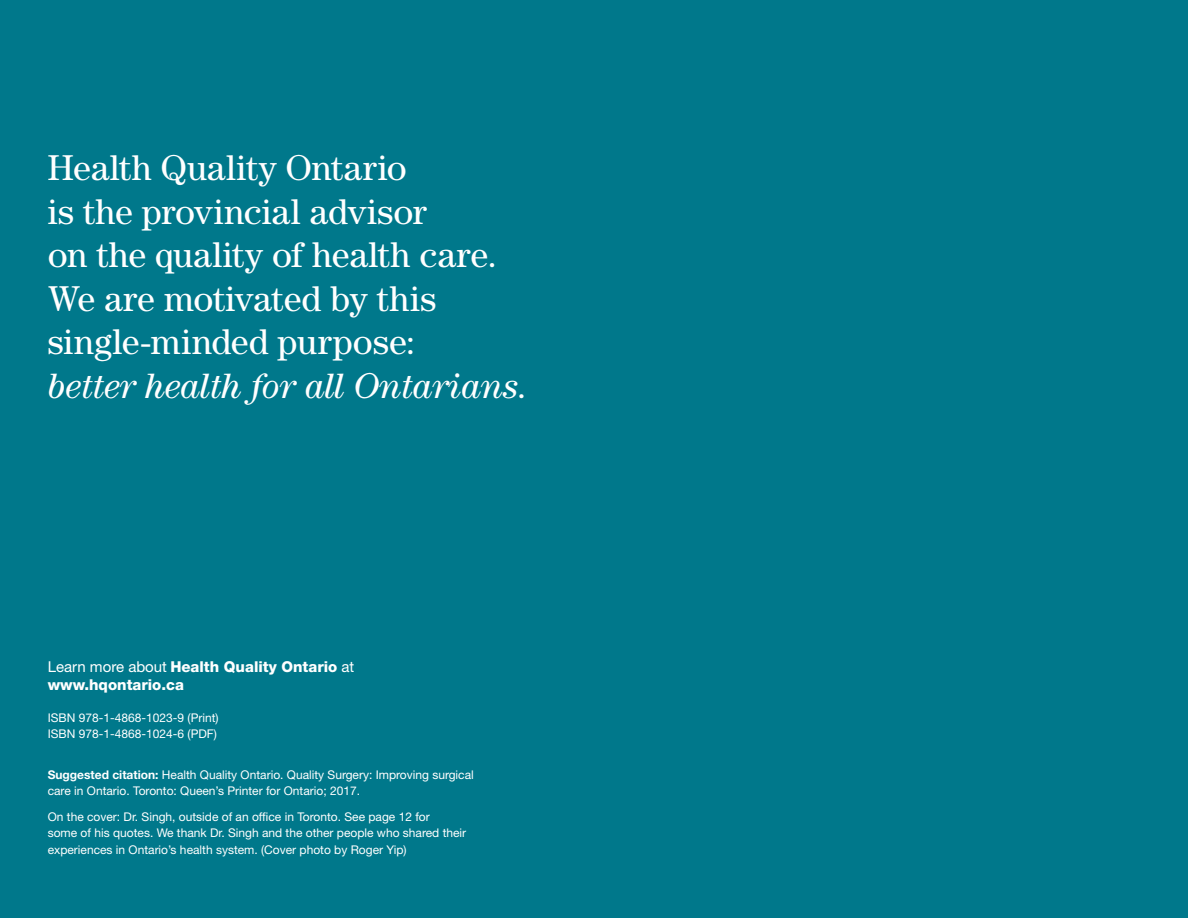
<style>
.page{position:relative;width:1188px;height:918px;background:#00788b}
.page>*{position:absolute;margin:0;border:0;box-sizing:border-box;transform-origin:0 0}
.t1{font:36px/43.5px "Century Std";letter-spacing:.005em;color:#fff}
.t2{font:800 15px/18px "Helvetica Neue LT Std";color:#fff}
.t3{font:12px/16.5px "Helvetica Neue LT Std";color:#fff}
.s1{font-style:italic}
.s2{font-weight:400}
.s3{font-weight:700}
</style>
<div class="page">
<p class="t1" style="left:48px;top:146px;width:482px">Health Quality Ontario<br>is the provincial advisor<br>on the quality of health care.<br>We are motivated by this single-minded purpose:<br><span class="s1">better health for all Ontarians.</span></p>
<p class="t2" style="left:48px;top:658px;width:308px"><span class="s2">Learn more about</span> Health Quality Ontario <span class="s2">at </span>www.hqontario.ca</p>
<p class="t3" style="left:48px;top:709px;width:172px">ISBN 978-1-4868-1023-9 (Print)<br>ISBN 978-1-4868-1024-6 (PDF)</p>
<p class="t3" style="left:48px;top:766px;width:428px"><span class="s3">Suggested citation:</span> Health Quality Ontario. Quality Surgery: Improving surgical care in Ontario. Toronto: Queen’s Printer for Ontario; 2017.</p>
<p class="t3" style="left:48px;top:808px;width:420px">On the cover: Dr. Singh, outside of an office in Toronto. See page 12 for<br>some of his quotes. We thank Dr. Singh and the other people who shared their experiences in Ontario’s health system. (Cover photo by Roger Yip)</p>
</div>
